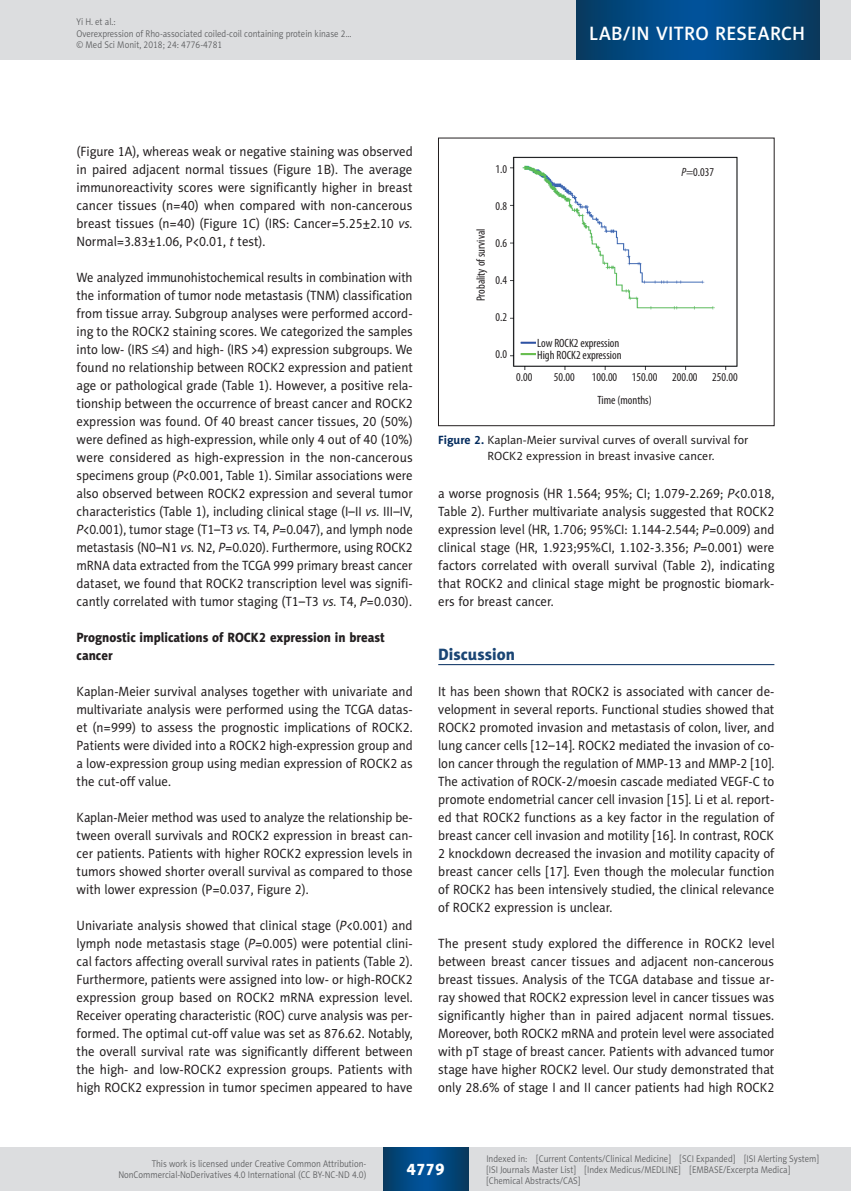
<style>
.page{position:relative;width:851px;height:1191px;background:#fff}
.page>*{position:absolute;margin:0;border:0;box-sizing:border-box;transform-origin:0 0}
.t1{font:19.5px "Naomi Sans EFN Medium";letter-spacing:.01em;color:#fff}
.MSM_Headline_1{font:16.5px "Naomi Sans EFN Heavy";color:#1a4574}
.t2{font:16.5px "Naomi Sans EFN Heavy";color:#fff}
.MSM_Body{font:13.5px/18px "Naomi Sans EFN";color:#231f20;text-align:justify;scale:.95 1}
.MSM_Body-2{font:13.5px/18px "Naomi Sans EFN";color:#231f20;text-align:justify;scale:.93 1}
.MSM_Body-3{font:13.5px/18px "Naomi Sans EFN";color:#231f20;text-align:justify;scale:.96 1}
.MSM_Body-4{font:13.5px/18px "Naomi Sans EFN";color:#231f20;text-align:justify;scale:.94 1}
.MSM_Headline_2{font:13.5px/18px "Naomi Sans EFN Heavy";color:#231f20;scale:.95 1}
.t3{font:condensed 12px/22.8px "Myriad Pro";color:#231f20;text-align:center}
.MSM_Rycina_tytul{font:12px/15.8px "Naomi Sans EFN";color:#231f20}
.t4{font:9.75px/11.2px "Naomi Sans EFN Light";color:#57585a;scale:.9 1}
.s1{font-style:italic}
.s2{font-family:"Standard Sym L"}
.s3{font-weight:700;color:#00295c}
</style>
<div class="page">
<hr style="left:438px;top:664px;width:336px;height:1px;background:#00295c">
<img style="left:510px;top:156px;width:227px;height:213px">
<img style="left:520px;top:341px;width:15px;height:15px">
<div style="left:438px;top:138px;width:336px;height:288px;border:1px solid #231f20"></div>
<div style="left:0;top:1148px;width:850px;height:43px;background:#dcdddf"></div>
<svg style="left:383px;top:1147px;width:85px;height:43px"></svg>
<div style="left:0;top:0;width:850px;height:60px;background:#dcdddf"></div>
<svg style="left:576px;top:0;width:243px;height:60px"></svg>
<p class="t4" style="left:77px;top:16px;width:307px">Yi H. et al.:<br>Overexpression of Rho-associated coiled-coil containing protein kinase 2… © Med Sci Monit, 2018; 24: 4776-4781</p>
<h1 class="t1" style="left:589px;top:22px;width:217px">LAB/IN VITRO RESEARCH</h1>
<p class="MSM_Body" style="left:77px;top:142px;width:355px">(Figure 1A), whereas weak or negative staining was observed in paired adjacent normal tissues (Figure 1B). The average immunoreactivity scores were significantly higher in breast cancer tissues (n=40) when compared with non-cancerous breast tissues (n=40) (Figure 1C) (IRS: Cancer=5.25±2.10 <span class="s1">vs.<br></span>Normal=3.83±1.06, P&lt;0.01, <span class="s1">t</span> test).</p>
<p class="MSM_Body-2" style="left:77px;top:268px;width:363px">We analyzed immunohistochemical results in combination with the information of tumor node metastasis (TNM) classification from tissue array. Subgroup analyses were performed accord&shy;ing to the ROCK2 staining scores. We categorized the samples into low- (IRS <span class="s2">£</span>4) and high- (IRS &gt;4) expression subgroups. We found no relationship between ROCK2 expression and patient age or pathological grade (Table 1). However, a positive rela&shy;tionship between the occurrence of breast cancer and ROCK2 expression was found. Of 40 breast cancer tissues, 20 (50%) were defined as high-expression, while only 4 out of 40 (10%) were considered as high-expression in the non-cancerous specimens group (<span class="s1">P</span>&lt;0.001, Table 1). Similar associations were also observed between ROCK2 expression and several tumor characteristics (Table 1), including clinical stage (I–II <span class="s1">vs.</span> III–IV, <span class="s1">P</span>&lt;0.001), tumor stage (T1–T3 <span class="s1">vs.</span> T4, <span class="s1">P</span>=0.047), and lymph node metastasis (N0–N1 <span class="s1">vs.</span> N2, <span class="s1">P</span>=0.020). Furthermore, using ROCK2 mRNA data extracted from the TCGA 999 primary breast cancer dataset, we found that ROCK2 transcription level was signifi&shy;cantly correlated with tumor staging (T1–T3 <span class="s1">vs.</span> T4, <span class="s1">P</span>=0.030).</p>
<p class="MSM_Headline_2" style="left:77px;top:628px;width:326px">Prognostic implications of ROCK2 expression in breast cancer</p>
<p class="MSM_Body" style="left:77px;top:682px;width:355px">Kaplan-Meier survival analyses together with univariate and multivariate analysis were performed using the TCGA datas&shy;et (n=999) to assess the prognostic implications of ROCK2.<br>Patients were divided into a ROCK2 high-expression group and a low-expression group using median expression of ROCK2 as the cut-off value.</p>
<p class="MSM_Body-4" style="left:77px;top:808px;width:359px">Kaplan-Meier method was used to analyze the relationship be&shy;tween overall survivals and ROCK2 expression in breast can&shy;cer patients. Patients with higher ROCK2 expression levels in tumors showed shorter overall survival as compared to those with lower expression (P=0.037, Figure 2).</p>
<p class="MSM_Body" style="left:77px;top:916px;width:355px">Univariate analysis showed that clinical stage (<span class="s1">P</span>&lt;0.001) and lymph node metastasis stage (<span class="s1">P=</span>0.005) were potential clini&shy;cal factors affecting overall survival rates in patients (Table 2).<br>Furthermore, patients were assigned into low- or high-ROCK2 expression group based on ROCK2 mRNA expression level.<br>Receiver operating characteristic (ROC) curve analysis was per&shy;formed. The optimal cut-off value was set as 876.62. Notably, the overall survival rate was significantly different between the high- and low-ROCK2 expression groups. Patients with high ROCK2 expression in tumor specimen appeared to have</p>
<p class="t3" style="left:469px;top:301px;width:74px;rotate:-90deg">Probality of survival</p>
<p class="t3" style="left:495px;top:158px;width:13px">1.0</p>
<p class="t3" style="left:495px;top:195px;width:13px">0.8</p>
<p class="t3" style="left:495px;top:232px;width:13px">0.6</p>
<p class="t3" style="left:495px;top:269px;width:13px">0.4</p>
<p class="t3" style="left:495px;top:306px;width:13px">0.2</p>
<p class="t3" style="left:495px;top:343px;width:13px">0.0</p>
<p class="t3" style="left:681px;top:160px;width:34px"><span class="s1">P</span>=0.037</p>
<p class="t3" style="left:537px;top:336px;width:86px;line-height:12px;text-align:left">Low ROCK2 expression<br>High ROCK2 expression</p>
<p class="t3" style="left:516px;top:366px;width:18px">0.00</p>
<p class="t3" style="left:554px;top:366px;width:22px">50.00</p>
<p class="t3" style="left:591px;top:366px;width:67px">100.00 150.00<br>Time (months)</p>
<p class="t3" style="left:672px;top:366px;width:27px">200.00</p>
<p class="t3" style="left:712px;top:366px;width:27px">250.00</p>
<p class="MSM_Rycina_tytul" style="left:487px;top:432px;width:262px;text-indent:-49px"><span class="s3">Figure 2.</span> Kaplan-Meier survival curves of overall survival for<br>ROCK2 expression in breast invasive cancer.</p>
<p class="MSM_Body" style="left:438px;top:484px;width:355px">a worse prognosis (HR 1.564; 95%; CI; 1.079-2.269; <span class="s1">P</span>&lt;0.018, Table 2). Further multivariate analysis suggested that ROCK2 expression level (HR, 1.706; 95%CI: 1.144-2.544; <span class="s1">P</span>=0.009) and clinical stage (HR, 1.923;95%CI, 1.102-3.356; <span class="s1">P</span>=0.001) were factors correlated with overall survival (Table 2), indicating that ROCK2 and clinical stage might be prognostic biomark&shy;ers for breast cancer.</p>
<p class="MSM_Headline_1" style="left:438px;top:644px;width:78px">Discussion</p>
<p class="MSM_Body" style="left:438px;top:682px;width:355px">It has been shown that ROCK2 is associated with cancer de&shy;velopment in several reports. Functional studies showed that ROCK2 promoted invasion and metastasis of colon, liver, and lung cancer cells [12–14]. ROCK2 mediated the invasion of co&shy;lon cancer through the regulation of MMP-13 and MMP-2 [10].<br>The activation of ROCK-2/moesin cascade mediated VEGF-C to promote endometrial cancer cell invasion [15]. Li et al. report&shy;ed that ROCK2 functions as a key factor in the regulation of breast cancer cell invasion and motility [16]. In contrast, ROCK 2 knockdown decreased the invasion and motility capacity of breast cancer cells [17]. Even though the molecular function of ROCK2 has been intensively studied, the clinical relevance of ROCK2 expression is unclear.</p>
<p class="MSM_Body-3" style="left:438px;top:934px;width:352px">The present study explored the difference in ROCK2 level between breast cancer tissues and adjacent non-cancerous breast tissues. Analysis of the TCGA database and tissue ar&shy;ray showed that ROCK2 expression level in cancer tissues was significantly higher than in paired adjacent normal tissues.<br>Moreover, both ROCK2 mRNA and protein level were associated with pT stage of breast cancer. Patients with advanced tumor stage have higher ROCK2 level. Our study demonstrated that only 28.6% of stage I and II cancer patients had high ROCK2</p>
<p class="t4" style="left:118px;top:1158px;width:277px;text-align:right">This work is licensed under Creative Common Attribution-<br>NonCommercial-NoDerivatives 4.0 International (CC BY-NC-ND 4.0)</p>
<p class="t2" style="left:406px;top:1159px;width:40px">4779</p>
<p class="t4" style="left:486px;top:1152px;width:371px">Indexed in: [Current Contents/Clinical Medicine] [SCI Expanded] [ISI Alerting System] [ISI Journals Master List] [Index Medicus/MEDLINE] [EMBASE/Excerpta Medica] [Chemical Abstracts/CAS]</p>
</div>
